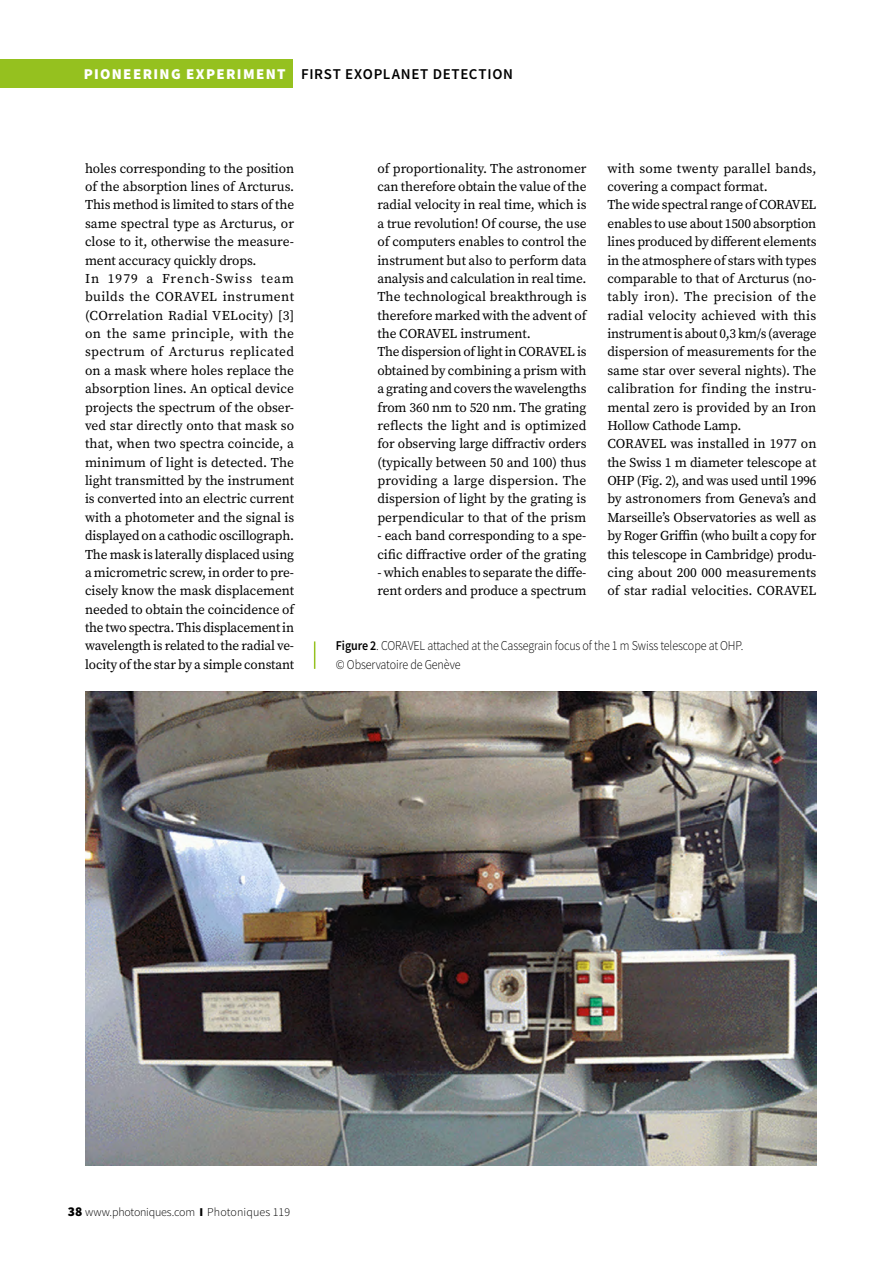
<style>
.page{position:relative;width:893px;height:1263px;background:#fff}
.page>*{position:absolute;margin:0;border:0;box-sizing:border-box;transform-origin:0 0}
.t1{font:900 15px "Source Sans Pro";letter-spacing:.09em;color:#fff}
.t2{font:600 15px "Source Sans Pro";color:#000}
.t3{font:13.5px/18.3px "Source Serif Pro";letter-spacing:-.005em;color:#000}
.t4{font:300 13.5px/18.3px "Source Sans Pro";letter-spacing:-.01em;color:#000;scale:.89 1}
.t5{font:300 12px "Source Sans Pro";color:#000}
.s1{font-weight:600;color:#000}
.s2{font-weight:600}
.s3{font-weight:900;font-size:13.5px}
.s4{font-weight:900}
</style>
<div class="page">
<div style="left:0;top:60px;width:293px;height:28px;background:#95c11f"></div>
<img style="left:85px;top:692px;width:731px;height:473px">
<svg style="left:314px;top:641px;width:1px;height:28px"></svg>
<p class="t1" style="left:84px;top:64px;width:228px">PIONEERING EXPERIMENT <span class="s1">FIRST</span></p>
<p class="t2" style="left:345px;top:64px;width:20px">EXOPLANET</p>
<p class="t2" style="left:433px;top:64px;width:10px">DETECTION</p>
<p class="t3" style="left:85px;top:159px;width:211px">holes corresponding to the position of the absorption lines of Arcturus.<br>This method is limited to stars of the same spectral type as Arcturus, or close to it, otherwise the measure&shy;ment accuracy quickly drops.<br>In 1979 a French-Swiss team builds the CORAVEL instrument (COrrelation Radial VELocity) [3] on the same principle, with the spectrum of Arcturus replicated on a mask where holes replace the absorption lines. An optical device projects the spectrum of the obser&shy;ved star directly onto that mask so that, when two spectra coincide, a minimum of light is detected. The light transmitted by the instrument is converted into an electric current with a photometer and the signal is displayed on a cathodic oscillograph.<br>The mask is laterally displaced using a micrometric screw, in order to pre&shy;cisely know the mask displacement needed to obtain the coincidence of the two spectra. This displacement in wavelength is related to the radial ve&shy;locity of the star by a simple constant</p>
<p class="t3" style="left:377px;top:159px;width:211px">of proportionality. The astronomer can therefore obtain the value of the radial velocity in real time, which is a true revolution! Of course, the use of computers enables to control the instrument but also to perform data analysis and calculation in real time.<br>The technological breakthrough is therefore marked with the advent of the CORAVEL instrument.<br>The dispersion of light in CORAVEL is obtained by combining a prism with a grating and covers the wavelengths from 360 nm to 520 nm. The grating reflects the light and is optimized for observing large diffractiv orders (typically between 50 and 100) thus providing a large dispersion. The dispersion of light by the grating is perpendicular to that of the prism</p>
<p class="t3" style="left:377px;top:527px;width:211px">- each band corresponding to a spe&shy;cific diffractive order of the grating</p>
<p class="t3" style="left:377px;top:563px;width:211px">- which enables to separate the diffe&shy;rent orders and produce a spectrum</p>
<p class="t3" style="left:607px;top:159px;width:211px">with some twenty parallel bands, covering a compact format.<br>The wide spectral range of CORAVEL enables to use about 1500 absorption lines produced by different elements in the atmosphere of stars with types comparable to that of Arcturus (no&shy;tably iron). The precision of the radial velocity achieved with this instrument is about 0,3 km/s (average dispersion of measurements for the same star over several nights). The calibration for finding the instru&shy;mental zero is provided by an Iron Hollow Cathode Lamp.<br>CORAVEL was installed in 1977 on the Swiss 1 m diameter telescope at OHP (Fig. 2), and was used until 1996 by astronomers from Geneva’s and Marseille’s Observatories as well as by Roger Griffin (who built a copy for this telescope in Cambridge) produ&shy;cing about 200 000 measurements of star radial velocities. CORAVEL</p>
<p class="t4" style="left:336px;top:637px;width:459px"><span class="s2">FIGURE 2</span>. CORAVEL attached at the Cassegrain focus of the 1 m Swiss telescope at OHP. © Observatoire de Genève</p>
<p class="t5" style="left:68px;top:1205px;width:224px"><span class="s3">38</span> www.photoniques.com <span class="s4">I</span> Photoniques 119</p>
</div>
